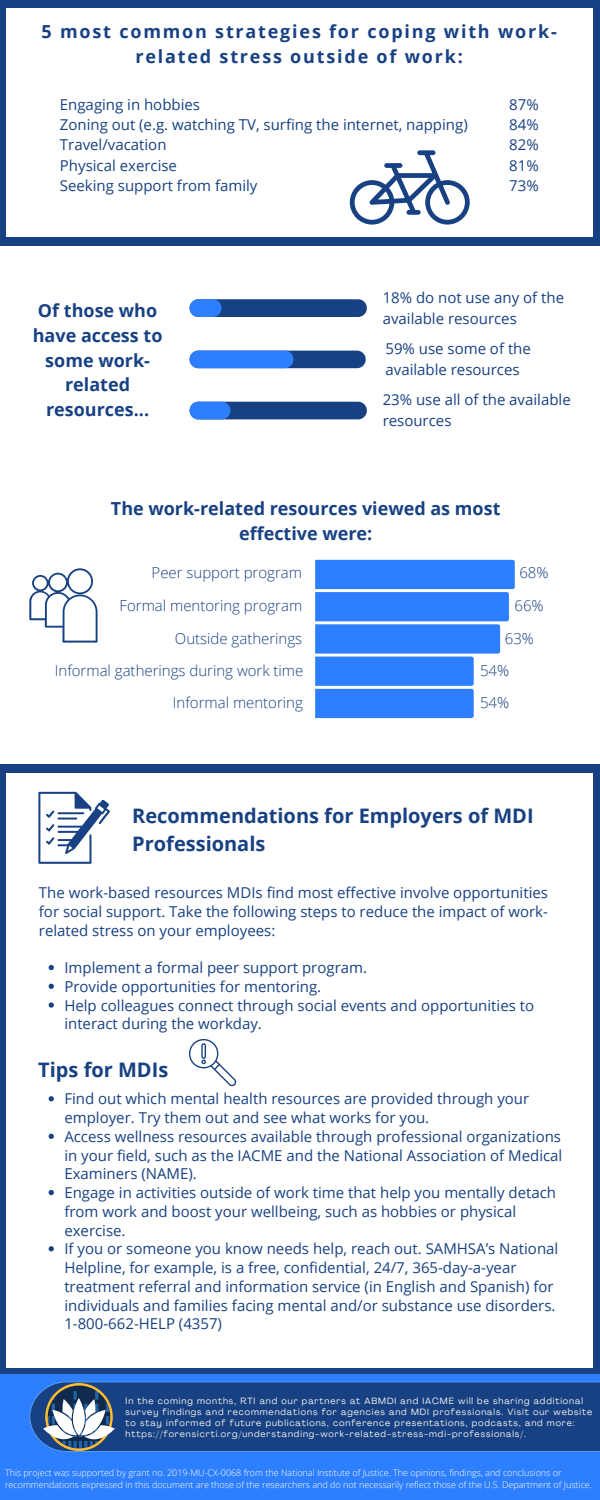
<style>
.page{position:relative;width:600px;height:1500px;background:#fff}
.page>*{position:absolute;margin:0;border:0;box-sizing:border-box;transform-origin:0 0}
.t1{font:700 20px/27.8px "Open Sans";color:#184183}
.t2{font:700 18px/24.8px "Open Sans";color:#184183;text-align:center}
.t3{font:700 18px/24.8px "Open Sans";letter-spacing:.1em;color:#184183;text-align:center}
.t4{font:15px/18.8px "Open Sans";color:#184183}
.t5{font:300 15px "Open Sans";color:#184183}
.t6{font:9px/11.2px "Agrandir";letter-spacing:.1em;color:#f5f5ef}
.t7{font:300 9px/12px "Open Sans";color:#fff}
</style>
<div class="page">
<div style="left:0;top:1371px;width:600px;height:129px;background:#2e7fff"></div>
<div style="left:29px;top:1381px;width:571px;height:71px;background:#184183"></div>
<img style="left:44px;top:1383px;width:70px;height:67px">
<svg style="left:29px;top:568px;width:69px;height:75px"></svg>
<svg style="left:190px;top:299px;width:177px;height:18px;background:#22509a"></svg>
<svg style="left:190px;top:351px;width:176px;height:17px;background:#2867cb"></svg>
<svg style="left:190px;top:402px;width:177px;height:17px;background:#20519f"></svg>
<div style="left:0;top:0;width:600px;height:246px;background:#184183"></div>
<div style="left:7px;top:8px;width:586px;height:229px;background:#fff"></div>
<div style="left:0;top:764px;width:600px;height:610px;background:#184183"></div>
<div style="left:6px;top:773px;width:586px;height:595px;background:#fff"></div>
<svg style="left:49px;top:965px;width:5px;height:5px"></svg>
<svg style="left:49px;top:984px;width:5px;height:5px"></svg>
<svg style="left:49px;top:1002px;width:5px;height:6px"></svg>
<svg style="left:49px;top:1096px;width:5px;height:5px"></svg>
<svg style="left:49px;top:1134px;width:5px;height:5px"></svg>
<svg style="left:49px;top:1190px;width:5px;height:5px"></svg>
<svg style="left:49px;top:1246px;width:5px;height:5px"></svg>
<svg style="left:189px;top:1039px;width:47px;height:47px"></svg>
<svg style="left:38px;top:792px;width:72px;height:72px"></svg>
<svg style="left:315px;top:560px;width:200px;height:158px;background:#5195ff"></svg>
<svg style="left:350px;top:150px;width:120px;height:75px"></svg>
<p class="t3" style="left:42px;top:19px;width:517px">5 most common strategies for coping with work&shy;related stress outside of work:</p>
<p class="t4" style="left:60px;top:95px;width:142px">Engaging in hobbies</p>
<p class="t4" style="left:60px;top:115px;width:409px">Zoning out (e.g. watching TV, surfing the internet, napping)</p>
<p class="t4" style="left:60px;top:135px;width:108px">Travel/vacation</p>
<p class="t4" style="left:60px;top:155px;width:119px">Physical exercise</p>
<p class="t4" style="left:60px;top:176px;width:199px">Seeking support from family</p>
<p class="t4" style="left:509px;top:95px;width:31px">87%</p>
<p class="t4" style="left:509px;top:115px;width:31px">84%</p>
<p class="t4" style="left:509px;top:135px;width:31px">82%</p>
<p class="t4" style="left:509px;top:155px;width:31px">81%</p>
<p class="t4" style="left:509px;top:176px;width:31px">73%</p>
<p class="t2" style="left:33px;top:298px;width:131px">Of those who have access to some work&shy;related resources...</p>
<p class="t4" style="left:383px;top:287px;width:183px;line-height:21px">18% do not use any of the available resources</p>
<p class="t4" style="left:386px;top:338px;width:147px;line-height:21px">59% use some of the available resources</p>
<p class="t4" style="left:383px;top:389px;width:190px;line-height:21px">23% use all of the available resources</p>
<p class="t2" style="left:111px;top:496px;width:391px">The work-related resources viewed as most effective were:</p>
<p class="t5" style="left:152px;top:562px;width:152px">Peer support program</p>
<p class="t5" style="left:120px;top:595px;width:184px">Formal mentoring program</p>
<p class="t5" style="left:175px;top:628px;width:129px">Outside gatherings</p>
<p class="t5" style="left:55px;top:660px;width:250px">Informal gatherings during work time</p>
<p class="t5" style="left:173px;top:692px;width:132px">Informal mentoring</p>
<p class="t5" style="left:519px;top:562px;width:31px">68%</p>
<p class="t5" style="left:515px;top:595px;width:31px">66%</p>
<p class="t5" style="left:505px;top:628px;width:31px">63%</p>
<p class="t5" style="left:480px;top:660px;width:31px">54%</p>
<p class="t5" style="left:480px;top:692px;width:31px">54%</p>
<p class="t1" style="left:132px;top:801px;width:403px">Recommendations for Employers of MDI<br>Professionals</p>
<p class="t4" style="left:39px;top:883px;width:511px;text-align:justify">The work-based resources MDIs find most effective involve opportunities for social support. Take the following steps to reduce the impact of work&shy;related stress on your employees:</p>
<p class="t4" style="left:64px;top:958px;width:304px">Implement a formal peer support program.</p>
<p class="t4" style="left:64px;top:977px;width:258px">Provide opportunities for mentoring.</p>
<p class="t4" style="left:64px;top:995px;width:471px">Help colleagues connect through social events and opportunities to interact during the workday.</p>
<p class="t1" style="left:38px;top:1056px;width:132px">Tips for MDIs</p>
<p class="t4" style="left:64px;top:1089px;width:466px">Find out which mental health resources are provided through your employer. Try them out and see what works for you.</p>
<p class="t4" style="left:64px;top:1127px;width:500px;text-align:justify">Access wellness resources available through professional organizations in your field, such as the IACME and the National Association of Medical Examiners (NAME).</p>
<p class="t4" style="left:64px;top:1183px;width:493px">Engage in activities outside of work time that help you mentally detach from work and boost your wellbeing, such as hobbies or physical exercise.</p>
<p class="t4" style="left:64px;top:1239px;width:495px">If you or someone you know needs help, reach out. SAMHSA’s National Helpline, for example, is a free, confidential, 24/7, 365-day-a-year treatment referral and information service (in English and Spanish) for individuals and families facing mental and/or substance use disorders.<br>1-800-662-HELP (4357)</p>
<p class="t6" style="left:126px;top:1396px;width:459px">In the coming months, RTI and our partners at ABMDI and IACME will be sharing additional</p>
<p class="t6" style="left:126px;top:1407px;width:468px">survey findings and recommendations for agencies and MDI professionals. Visit our website to stay informed of future publications, conference presentations, podcasts, and more: https://forensicrti.org/understanding-work-related-stress-mdi-professionals/.</p>
<p class="t7" style="left:5px;top:1466px;width:589px">This project was supported by grant no. 2019-MU-CX-0068 from the National Institute of Justice. The opinions, findings, and conclusions or recommendations expressed in this document are those of the researchers and do not necessarily reflect those of the U.S. Department of Justice.</p>
</div>
